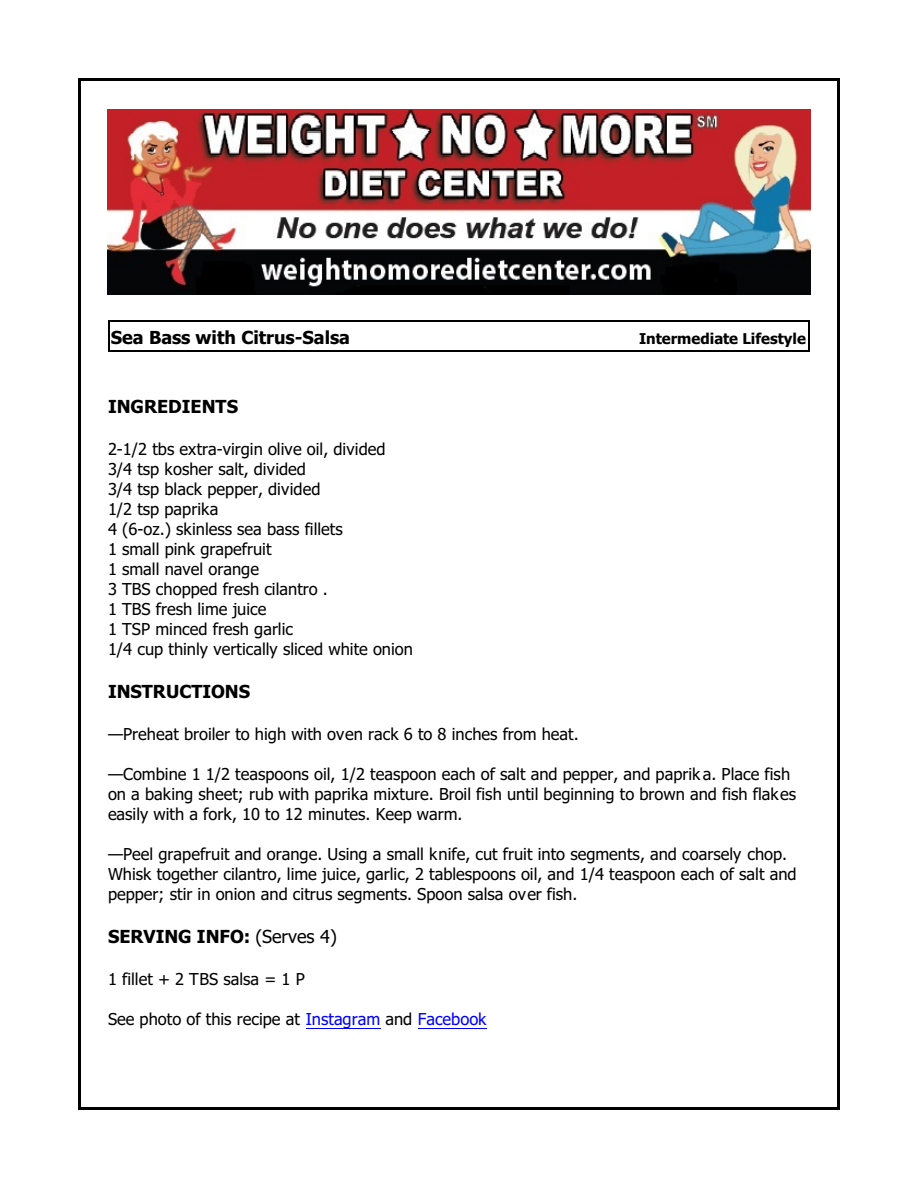
<style>
.page{position:relative;width:918px;height:1188px;background:#fff}
.page>*{position:absolute;margin:0;border:0;box-sizing:border-box;transform-origin:0 0}
.t1{font:700 18px "Tahoma";color:#000}
.t2{font:16.5px/20px "Tahoma";color:#000}
.t3{font:700 15px "Tahoma";color:#000}
.s1{font-weight:400}
.s2{color:#00f}
</style>
<div class="page">
<hr style="left:78px;top:78px;width:3px;height:1032px;background:#000">
<hr style="left:837px;top:78px;width:3px;height:1032px;background:#000">
<hr style="left:78px;top:78px;width:762px;height:3px;background:#000">
<hr style="left:78px;top:1107px;width:762px;height:3px;background:#000">
<img style="left:108px;top:110px;width:702px;height:185px">
<hr style="left:108px;top:320px;width:1px;height:31px;background:#000">
<hr style="left:808px;top:320px;width:2px;height:31px;background:#000">
<hr style="left:108px;top:320px;width:701px;height:2px;background:#000">
<hr style="left:108px;top:350px;width:701px;height:1px;background:#000">
<hr style="left:306px;top:1028px;width:74px;height:1px;background:#00f">
<hr style="left:418px;top:1028px;width:69px;height:1px;background:#00f">
<p class="t1" style="left:111px;top:331px;width:241px">Sea Bass with Citrus-Salsa</p>
<p class="t3" style="left:639px;top:333px;width:168px">Intermediate Lifestyle</p>
<p class="t1" style="left:108px;top:399px;width:132px">INGREDIENTS</p>
<p class="t2" style="left:108px;top:440px;width:307px">2-1/2 tbs extra-virgin olive oil, divided<br>3/4 tsp kosher salt, divided<br>3/4 tsp black pepper, divided<br>1/2 tsp paprika<br>4 (6-oz.) skinless sea bass fillets<br>1 small pink grapefruit<br>1 small navel orange<br>3 TBS chopped fresh cilantro .<br>1 TBS fresh lime juice<br>1 TSP minced fresh garlic<br>1/4 cup thinly vertically sliced white onion</p>
<p class="t1" style="left:108px;top:684px;width:144px">INSTRUCTIONS</p>
<p class="t2" style="left:108px;top:726px;width:472px">—Preheat broiler to high with oven rack 6 to 8 inches from heat.</p>
<p class="t2" style="left:108px;top:766px;width:690px">—Combine 1 1/2 teaspoons oil, 1/2 teaspoon each of salt and pepper, and paprik a. Place fish on a baking sheet; rub with paprika mixture. Broil fish until beginning to brown and fish flakes easily with a fork, 10 to 12 minutes. Keep warm.</p>
<p class="t2" style="left:108px;top:845px;width:690px">—Peel grapefruit and orange. Using a small knife, cut fruit into segments, and coarsely chop.<br>Whisk together cilantro, lime juice, garlic, 2 tablespoons oil, and 1/4 teaspoon each of salt and pepper; stir in onion and citrus segments. Spoon salsa over fish.</p>
<p class="t1" style="left:108px;top:929px;width:230px">SERVING INFO: <span class="s1">(Serves 4)</span></p>
<p class="t2" style="left:108px;top:971px;width:198px">1 fillet + 2 TBS salsa = 1 P</p>
<p class="t2" style="left:108px;top:1011px;width:380px">See photo of this recipe at <span class="s2">Instagram</span> and <span class="s2">Facebook</span></p>
</div>
